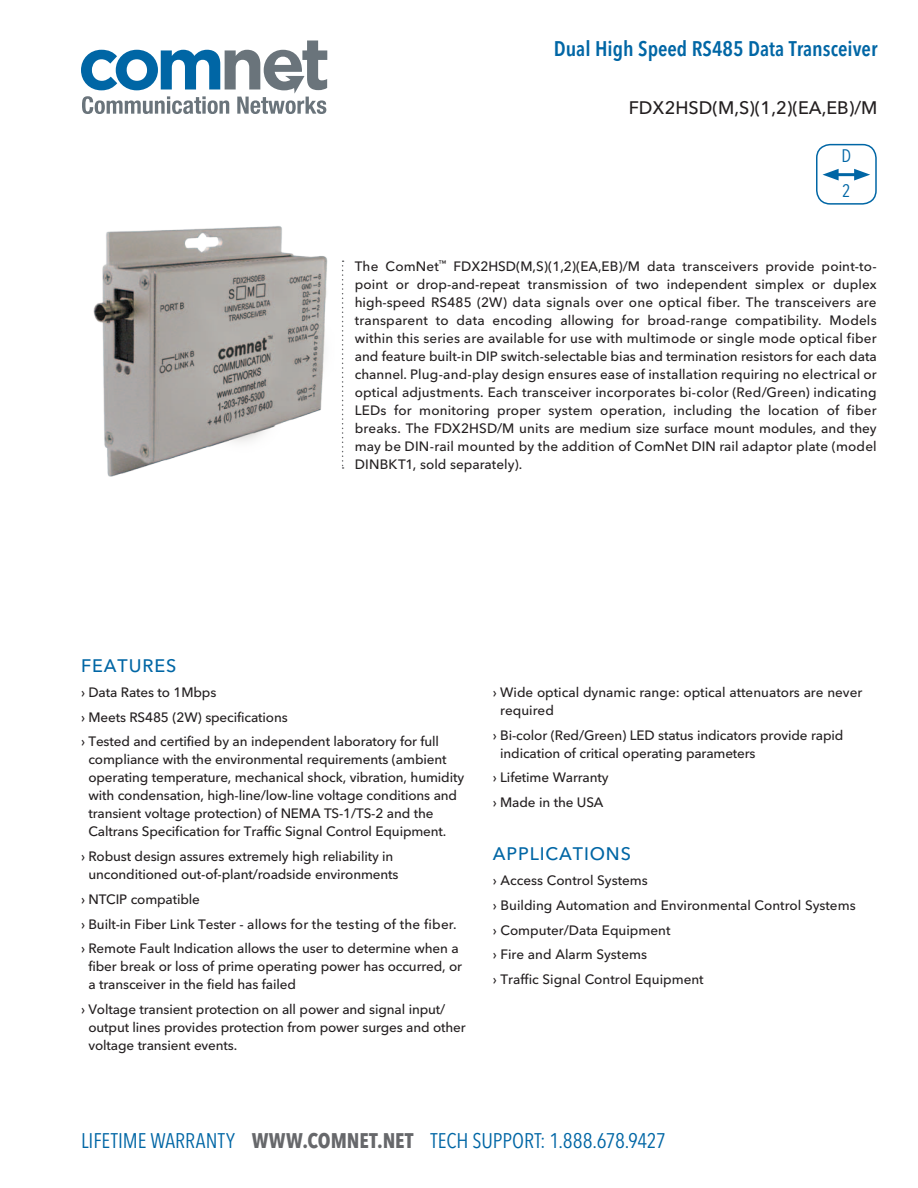
<style>
.page{position:relative;width:918px;height:1188px;background:#fff}
.page>*{position:absolute;margin:0;border:0;box-sizing:border-box;transform-origin:0 0}
.t1{font:condensed 21px "Avenir Next LT Pro";color:#0066a5}
.t2{font:600 condensed 21px "Avenir Next LT Pro";color:#0066a5}
.t3{font:500 18px "Avenir Next LT Pro";color:#231f20}
.t4{font:500 18px "Avenir Next LT Pro";letter-spacing:.05em;color:#0066a5}
.t5{font:condensed 18px/34.8px "Avenir Next LT Pro";color:#0066a5}
.t6{font:500 13.5px/18px "Avenir Next LT Pro";letter-spacing:-.01em;color:#231f20}
.s1{font-weight:700;color:#67686b}
</style>
<div class="page">
<svg style="left:81px;top:41px;width:246px;height:73px"></svg>
<svg style="left:342px;top:261px;width:2px;height:208px"></svg>
<div style="left:816px;top:144px;width:61px;height:61px;border:2px solid #0066a5;border-radius:14px"></div>
<svg style="left:823px;top:146px;width:47px;height:35px"></svg>
<img style="left:93px;top:226px;width:235px;height:251px">
<h1 class="t2" style="left:554px;top:36px;width:325px">Dual High Speed RS485 Data Transceiver</h1>
<h2 class="t3" style="left:629px;top:97px;width:250px">FDX2HSD(M,S)(1,2)(EA,EB)/M</h2>
<h2 class="t5" style="left:842px;top:138px;width:11px">D<br>2</h2>
<p class="t6" style="left:355px;top:257px;width:524px;text-align:justify">The ComNet<sup>™</sup> FDX2HSD(M,S)(1,2)(EA,EB)/M data transceivers provide point-to&shy;point or drop-and-repeat transmission of two independent simplex or duplex high-speed RS485 (2W) data signals over one optical fiber. The transceivers are transparent to data encoding allowing for broad-range compatibility. Models within this series are available for use with multimode or single mode optical fiber and feature built-in DIP switch-selectable bias and termination resistors for each data channel. Plug-and-play design ensures ease of installation requiring no electrical or optical adjustments. Each transceiver incorporates bi-color (Red/Green) indicating LEDs for monitoring proper system operation, including the location of fiber breaks. The FDX2HSD/M units are medium size surface mount modules, and they may be DIN-rail mounted by the addition of ComNet DIN rail adaptor plate (model DINBKT1, sold separately).</p>
<h2 class="t4" style="left:81px;top:655px;width:24px">Feat</h2>
<h2 class="t4" style="left:129px;top:655px;width:26px">ures</h2>
<p class="t6" style="left:81px;top:680px;width:360px;line-height:24.8px">› Data Rates to 1Mbps<br>› Meets RS485 (2W) specifications<br>› Tested and certified by an independent laboratory for full</p>
<p class="t6" style="left:88px;top:751px;width:377px">compliance with the environmental requirements (ambient operating temperature, mechanical shock, vibration, humidity with condensation, high-line/low-line voltage conditions and transient voltage protection) of NEMA TS-1/TS-2 and the Caltrans Specification for Traffic Signal Control Equipment.</p>
<p class="t6" style="left:81px;top:847px;width:319px;text-align:center">› Robust design assures extremely high reliability in unconditioned out-of-plant/roadside environments</p>
<p class="t6" style="left:81px;top:887px;width:379px;line-height:24.8px">› NTCIP compatible<br>› Built-in Fiber Link Tester - allows for the testing of the fiber. › Remote Fault Indication allows the user to determine when a</p>
<p class="t6" style="left:88px;top:958px;width:375px">fiber break or loss of prime operating power has occurred, or a transceiver in the field has failed</p>
<p class="t6" style="left:88px;top:1000px;width:379px;text-indent:-7px">› Voltage transient protection on all power and signal input/ output lines provides protection from power surges and other voltage transient events.</p>
<p class="t6" style="left:500px;top:683px;width:364px;text-indent:-7px">› Wide optical dynamic range: optical attenuators are never required</p>
<p class="t6" style="left:500px;top:726px;width:345px;text-indent:-7px">› Bi-color (Red/Green) LED status indicators provide rapid indication of critical operating parameters</p>
<p class="t6" style="left:493px;top:765px;width:117px;line-height:24.8px">› Lifetime Warranty › Made in the USA</p>
<h2 class="t4" style="left:493px;top:843px;width:25px">Applicati</h2>
<h2 class="t4" style="left:590px;top:843px;width:29px">ons</h2>
<p class="t6" style="left:493px;top:868px;width:364px;line-height:24.8px">› Access Control Systems<br>› Building Automation and Environmental Control Systems › Computer/Data Equipment<br>› Fire and Alarm Systems<br>› Traffic Signal Control Equipment</p>
<h1 class="t1" style="left:81px;top:1127px;width:586px">LIFETIME WARRANTY <span class="s1">WWW.COMNET.NET</span> TECH SUPPORT: 1.888.678.9427</h1>
</div>
